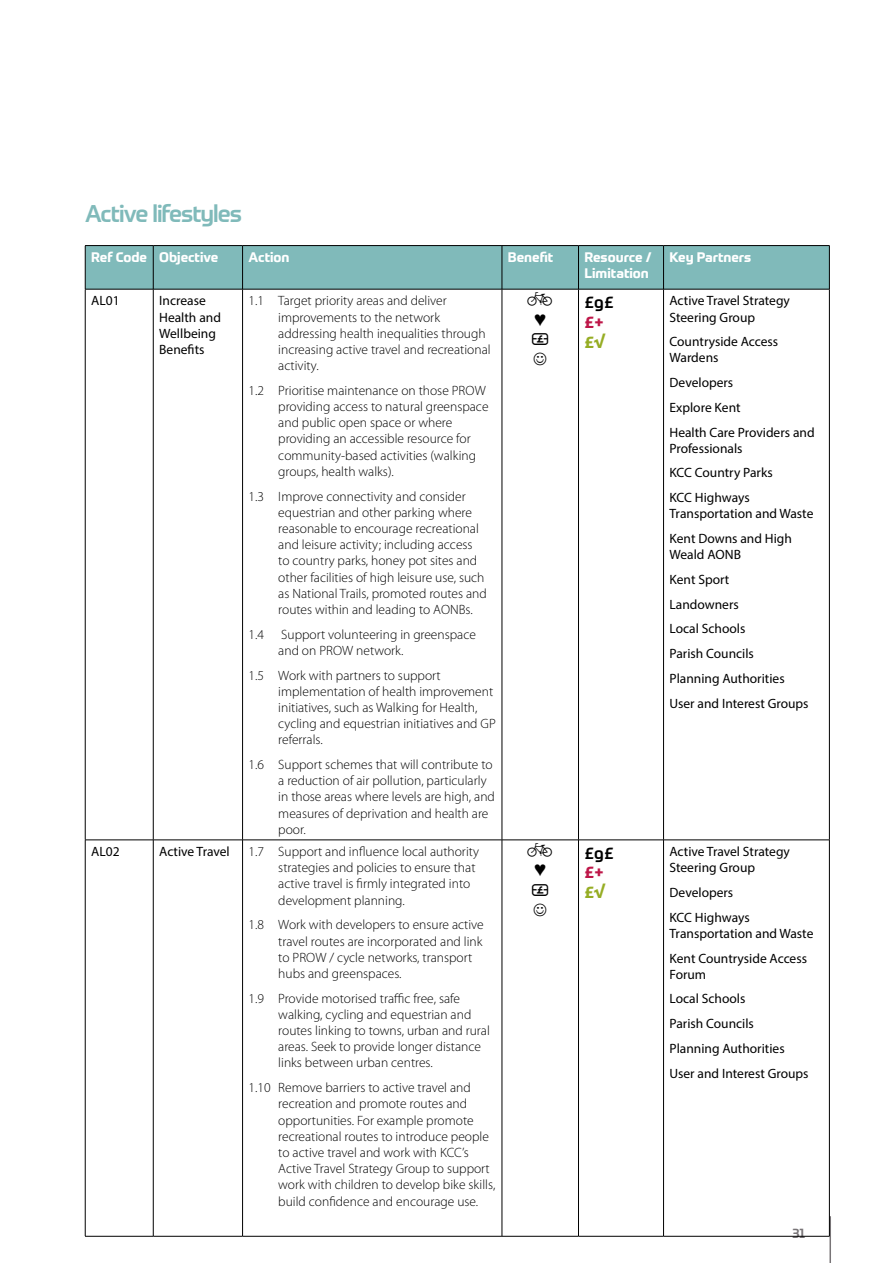
<style>
.page{position:relative;width:893px;height:1263px;background:#fff}
.page>*{position:absolute;margin:0;border:0;box-sizing:border-box;transform-origin:0 0}
.t1{font:500 23.55px "Prometo";letter-spacing:-.04em;color:#80baba}
.t2{font:500 16.5px "Prometo";color:#000}
.t3{font:700 16.5px "Prometo";color:#be1749}
.t4{font:700 16.5px "Prometo";color:#96ad24}
.t5{font:16.5px "Tourism One";color:#000}
.t6{font:300 13.5px/16.2px "Myriad Pro";color:#000}
.t7{font:13.5px/24.8px "Myriad Pro";color:#000}
.t8{font:700 13.5px/16.2px "Prometo";color:#fff}
.t9{font:500 13.5px "Prometo";color:#787477}
.t10{font:13.5px "Tourist Information";color:#000}
</style>
<div class="page">
<hr style="left:829px;top:1216px;width:2px;height:47px;background:#787477">
<div style="left:86px;top:246px;width:743px;height:43px;background:#80baba"></div>
<hr style="left:85px;top:245px;width:68px;height:1px;background:#000">
<hr style="left:85px;top:246px;width:1px;height:43px;background:#000">
<hr style="left:153px;top:245px;width:90px;height:1px;background:#000">
<hr style="left:153px;top:246px;width:1px;height:43px;background:#000">
<hr style="left:243px;top:245px;width:259px;height:1px;background:#000">
<hr style="left:242px;top:246px;width:1px;height:43px;background:#000">
<hr style="left:502px;top:245px;width:76px;height:1px;background:#000">
<hr style="left:502px;top:246px;width:1px;height:43px;background:#000">
<hr style="left:578px;top:245px;width:85px;height:1px;background:#000">
<hr style="left:578px;top:246px;width:1px;height:43px;background:#000">
<hr style="left:663px;top:245px;width:167px;height:1px;background:#000">
<hr style="left:663px;top:246px;width:1px;height:43px;background:#000">
<hr style="left:829px;top:246px;width:1px;height:43px;background:#000">
<hr style="left:85px;top:289px;width:68px;height:1px;background:#000">
<hr style="left:85px;top:289px;width:1px;height:551px;background:#000">
<hr style="left:153px;top:289px;width:90px;height:1px;background:#000">
<hr style="left:153px;top:289px;width:1px;height:551px;background:#000">
<hr style="left:243px;top:289px;width:259px;height:1px;background:#000">
<hr style="left:242px;top:289px;width:1px;height:551px;background:#000">
<hr style="left:502px;top:289px;width:76px;height:1px;background:#000">
<hr style="left:502px;top:289px;width:1px;height:551px;background:#000">
<hr style="left:578px;top:289px;width:85px;height:1px;background:#000">
<hr style="left:578px;top:289px;width:1px;height:551px;background:#000">
<hr style="left:663px;top:289px;width:167px;height:1px;background:#000">
<hr style="left:663px;top:289px;width:1px;height:551px;background:#000">
<hr style="left:829px;top:289px;width:1px;height:551px;background:#000">
<hr style="left:85px;top:840px;width:68px;height:1px;background:#000">
<hr style="left:85px;top:840px;width:1px;height:396px;background:#000">
<hr style="left:153px;top:840px;width:90px;height:1px;background:#000">
<hr style="left:153px;top:840px;width:1px;height:396px;background:#000">
<hr style="left:243px;top:840px;width:259px;height:1px;background:#000">
<hr style="left:242px;top:840px;width:1px;height:396px;background:#000">
<hr style="left:502px;top:840px;width:76px;height:1px;background:#000">
<hr style="left:502px;top:840px;width:1px;height:396px;background:#000">
<hr style="left:578px;top:840px;width:85px;height:1px;background:#000">
<hr style="left:578px;top:840px;width:1px;height:396px;background:#000">
<hr style="left:663px;top:840px;width:167px;height:1px;background:#000">
<hr style="left:663px;top:840px;width:1px;height:396px;background:#000">
<hr style="left:829px;top:840px;width:1px;height:396px;background:#000">
<hr style="left:85px;top:1236px;width:68px;height:1px;background:#000">
<hr style="left:153px;top:1236px;width:90px;height:1px;background:#000">
<hr style="left:243px;top:1236px;width:259px;height:1px;background:#000">
<hr style="left:502px;top:1236px;width:76px;height:1px;background:#000">
<hr style="left:578px;top:1236px;width:85px;height:1px;background:#000">
<hr style="left:663px;top:1236px;width:167px;height:1px;background:#000">
<h1 class="t1" style="left:85px;top:199px;width:159px">Active lifestyles</h1>
<p class="t8" style="left:91px;top:249px;width:129px">Ref Code Objective</p>
<p class="t8" style="left:249px;top:249px;width:43px">Action</p>
<p class="t8" style="left:508px;top:249px;width:47px">Benefit</p>
<p class="t8" style="left:584px;top:249px;width:69px">Resource /<br>Limitation</p>
<p class="t8" style="left:669px;top:249px;width:83px">Key Partners</p>
<p class="t7" style="left:91px;top:288px;width:30px">AL01</p>
<p class="t7" style="left:159px;top:292px;width:63px;line-height:16.2px">Increase<br>Health and<br>Wellbeing<br>Benefits</p>
<p class="t6" style="left:278px;top:293px;width:214px;text-indent:-30px">1.1 Target priority areas and deliver improvements to the network addressing health inequalities through increasing active travel and recreational activity.</p>
<p class="t6" style="left:278px;top:382px;width:212px;text-indent:-30px">1.2 Prioritise maintenance on those PROW providing access to natural greenspace and public open space or where providing an accessible resource for community-based activities (walking groups, health walks).</p>
<p class="t6" style="left:278px;top:488px;width:210px;text-indent:-30px">1.3 Improve connectivity and consider equestrian and other parking where reasonable to encourage recreational and leisure activity; including access to country parks, honey pot sites and other facilities of high leisure use, such as National Trails, promoted routes and routes within and leading to AONBs.</p>
<p class="t6" style="left:249px;top:626px;width:17px">1.4</p>
<p class="t6" style="left:278px;top:626px;width:199px">Support volunteering in greenspace and on PROW network.</p>
<p class="t6" style="left:278px;top:667px;width:219px;text-indent:-30px">1.5 Work with partners to support implementation of health improvement initiatives, such as Walking for Health, cycling and equestrian initiatives and GP referrals.</p>
<p class="t6" style="left:278px;top:756px;width:218px;text-indent:-30px">1.6 Support schemes that will contribute to a reduction of air pollution, particularly in those areas where levels are high, and measures of deprivation and health are poor.</p>
<p class="t10" style="left:527px;top:292px;width:27px">k</p>
<p class="t5" style="left:532px;top:330px;width:18px">Ò</p>
<p class="t7" style="left:669px;top:292px;width:122px;line-height:16.2px">Active Travel Strategy<br>Steering Group</p>
<p class="t7" style="left:669px;top:333px;width:110px;line-height:16.2px">Countryside Access<br>Wardens</p>
<p class="t7" style="left:669px;top:370px;width:147px">Developers<br>Explore Kent<br>Health Care Providers and</p>
<p class="t7" style="left:669px;top:436px;width:105px">Professionals<br>KCC Country Parks<br>KCC Highways</p>
<p class="t7" style="left:669px;top:501px;width:145px">Transportation and Waste<br>Kent Downs and High</p>
<p class="t7" style="left:669px;top:542px;width:141px">Weald AONB<br>Kent Sport<br>Landowners<br>Local Schools<br>Parish Councils<br>Planning Authorities<br>User and Interest Groups</p>
<p class="t2" style="left:584px;top:292px;width:31px">£g£</p>
<p class="t3" style="left:584px;top:312px;width:21px">£+</p>
<p class="t4" style="left:584px;top:331px;width:22px">£√</p>
<p class="t7" style="left:91px;top:839px;width:30px">AL02</p>
<p class="t7" style="left:159px;top:839px;width:72px">Active Travel</p>
<p class="t6" style="left:278px;top:843px;width:202px;text-indent:-30px">1.7 Support and influence local authority strategies and policies to ensure that active travel is firmly integrated into development planning.</p>
<p class="t6" style="left:278px;top:917px;width:207px;text-indent:-30px">1.8 Work with developers to ensure active travel routes are incorporated and link to PROW / cycle networks, transport hubs and greenspaces.</p>
<p class="t6" style="left:278px;top:990px;width:213px;text-indent:-30px">1.9 Provide motorised traffic free, safe walking, cycling and equestrian and routes linking to towns, urban and rural areas. Seek to provide longer distance links between urban centres.</p>
<p class="t6" style="left:278px;top:1079px;width:219px;text-indent:-30px">1.10 Remove barriers to active travel and recreation and promote routes and opportunities. For example promote recreational routes to introduce people to active travel and work with KCC’s Active Travel Strategy Group to support work with children to develop bike skills, build confidence and encourage use.</p>
<p class="t10" style="left:527px;top:843px;width:27px">k</p>
<p class="t5" style="left:532px;top:881px;width:18px">Ò</p>
<p class="t2" style="left:584px;top:842px;width:31px">£g£</p>
<p class="t3" style="left:584px;top:862px;width:21px">£+</p>
<p class="t4" style="left:584px;top:882px;width:22px">£√</p>
<p class="t7" style="left:669px;top:843px;width:122px;line-height:16.2px">Active Travel Strategy<br>Steering Group</p>
<p class="t7" style="left:669px;top:880px;width:82px">Developers<br>KCC Highways</p>
<p class="t7" style="left:669px;top:921px;width:145px">Transportation and Waste<br>Kent Countryside Access</p>
<p class="t7" style="left:669px;top:962px;width:141px">Forum<br>Local Schools<br>Parish Councils<br>Planning Authorities<br>User and Interest Groups</p>
<p class="t9" style="left:792px;top:1225px;width:14px">31</p>
</div>
